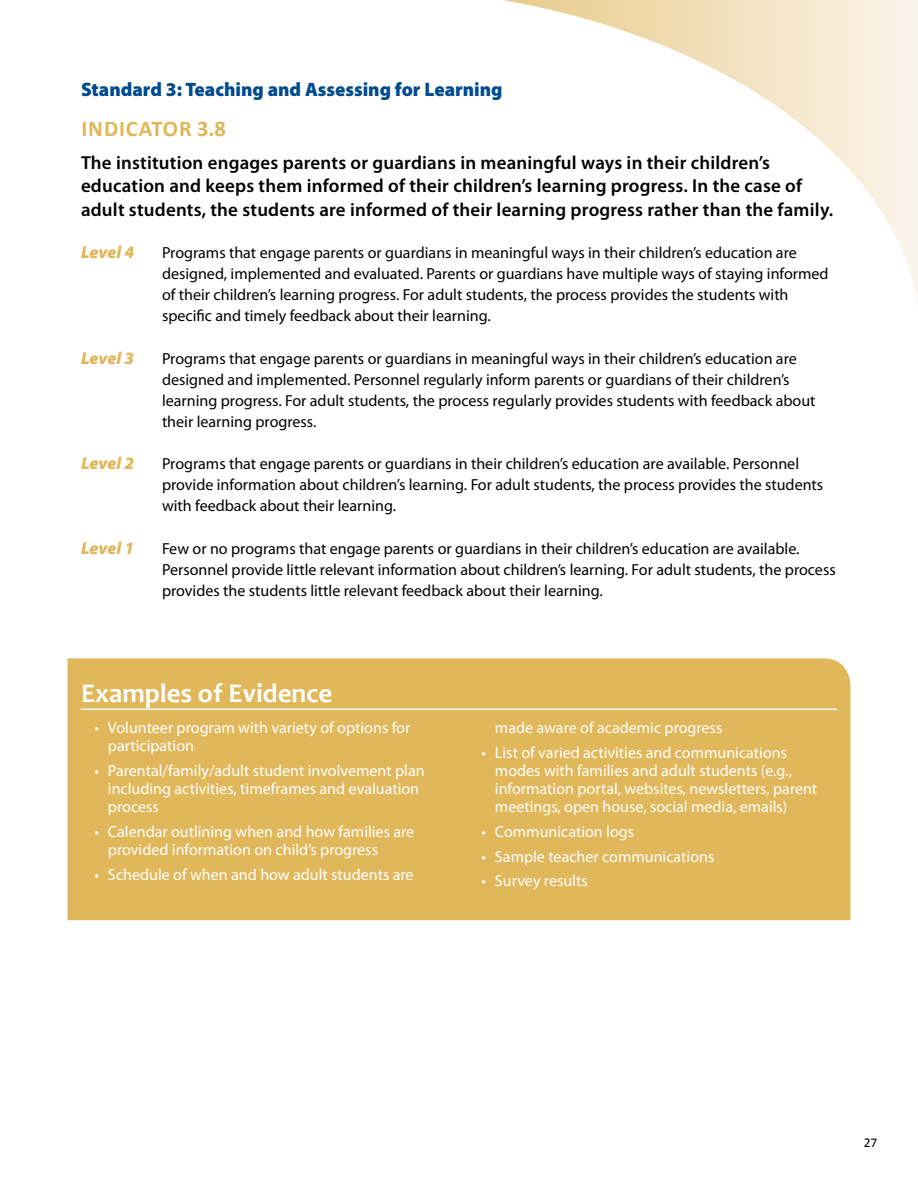
<style>
.page{position:relative;width:918px;height:1188px;background:#fff}
.page>*{position:absolute;margin:0;border:0;box-sizing:border-box;transform-origin:0 0}
.t1{font:700 27px "Candara";color:#fff}
.t2{font:700 22.5px "Calibri";letter-spacing:.04em;color:#e0b85b}
.t3{font:900 19.5px "Myriad Pro";color:#004b8d}
.t4{font:600 18.9px/23.2px "Myriad Pro";letter-spacing:.01em;color:#000}
.t5{font:italic 900 17.25px "Myriad Pro";letter-spacing:-.01em;color:#e0b85b}
.t6{font:16.05px/21px "Myriad Pro";color:#000}
.t7{font:16.05px/18px "Myriad Pro";color:#fff}
.t8{font:13.5px "Calibri";color:#000}
</style>
<div class="page">
<svg style="left:503px;top:0;width:415px;height:303px"></svg>
<div style="left:68px;top:658px;width:782px;height:262px;background:#e0b85b"></div>
<hr style="left:81px;top:709px;width:756px;height:1px;background:#fff">
<p class="t3" style="left:81px;top:76px;width:423px">Standard 3: Teaching and Assessing for Learning</p>
<p class="t2" style="left:81px;top:115px;width:146px">INDICATOR 3.8</p>
<p class="t4" style="left:81px;top:151px;width:754px">The institution engages parents or guardians in meaningful ways in their children’s education and keeps them informed of their children’s learning progress. In the case of adult students, the students are informed of their learning progress rather than the family.</p>
<p class="t5" style="left:81px;top:241px;width:55px">Level 4</p>
<p class="t6" style="left:162px;top:242px;width:668px">Programs that engage parents or guardians in meaningful ways in their children’s education are designed, implemented and evaluated. Parents or guardians have multiple ways of staying informed of their children’s learning progress. For adult students, the process provides the students with specifc and timely feedback about their learning.</p>
<p class="t5" style="left:81px;top:347px;width:55px">Level 3</p>
<p class="t6" style="left:162px;top:348px;width:655px">Programs that engage parents or guardians in meaningful ways in their children’s education are designed and implemented. Personnel regularly inform parents or guardians of their children’s learning progress. For adult students, the process regularly provides students with feedback about their learning progress.</p>
<p class="t5" style="left:81px;top:452px;width:55px">Level 2</p>
<p class="t6" style="left:162px;top:453px;width:663px">Programs that engage parents or guardians in their children’s education are available. Personnel provide information about children’s learning. For adult students, the process provides the students with feedback about their learning.</p>
<p class="t5" style="left:81px;top:537px;width:55px">Level 1</p>
<p class="t6" style="left:162px;top:538px;width:675px">Few or no programs that engage parents or guardians in their children’s education are available.<br>Personnel provide little relevant information about children’s learning. For adult students, the process provides the students little relevant feedback about their learning.</p>
<p class="t1" style="left:81px;top:677px;width:253px">Examples of Evidence</p>
<p class="t7" style="left:108px;top:719px;width:304px;text-indent:-13px">• Volunteer program with variety of options for participation</p>
<p class="t7" style="left:108px;top:761px;width:318px;text-indent:-13px">• Parental/family/adult student involvement plan including activities, timeframes and evaluation process</p>
<p class="t7" style="left:108px;top:822px;width:308px;text-indent:-13px">• Calendar outlining when and how families are provided information on child’s progress</p>
<p class="t7" style="left:94px;top:865px;width:321px">• Schedule of when and how adult students are</p>
<p class="t7" style="left:495px;top:719px;width:229px">made aware of academic progress</p>
<p class="t7" style="left:495px;top:743px;width:324px;text-indent:-13px">• List of varied activities and communications modes with families and adult students (e.g., information portal, websites, newsletters, parent meetings, open house, social media, emails)</p>
<p class="t7" style="left:481px;top:822px;width:154px">• Communication logs</p>
<p class="t7" style="left:481px;top:847px;width:234px">• Sample teacher communications</p>
<p class="t7" style="left:481px;top:872px;width:108px">• Survey results</p>
<p class="t8" style="left:864px;top:1134px;width:15px">27</p>
</div>
